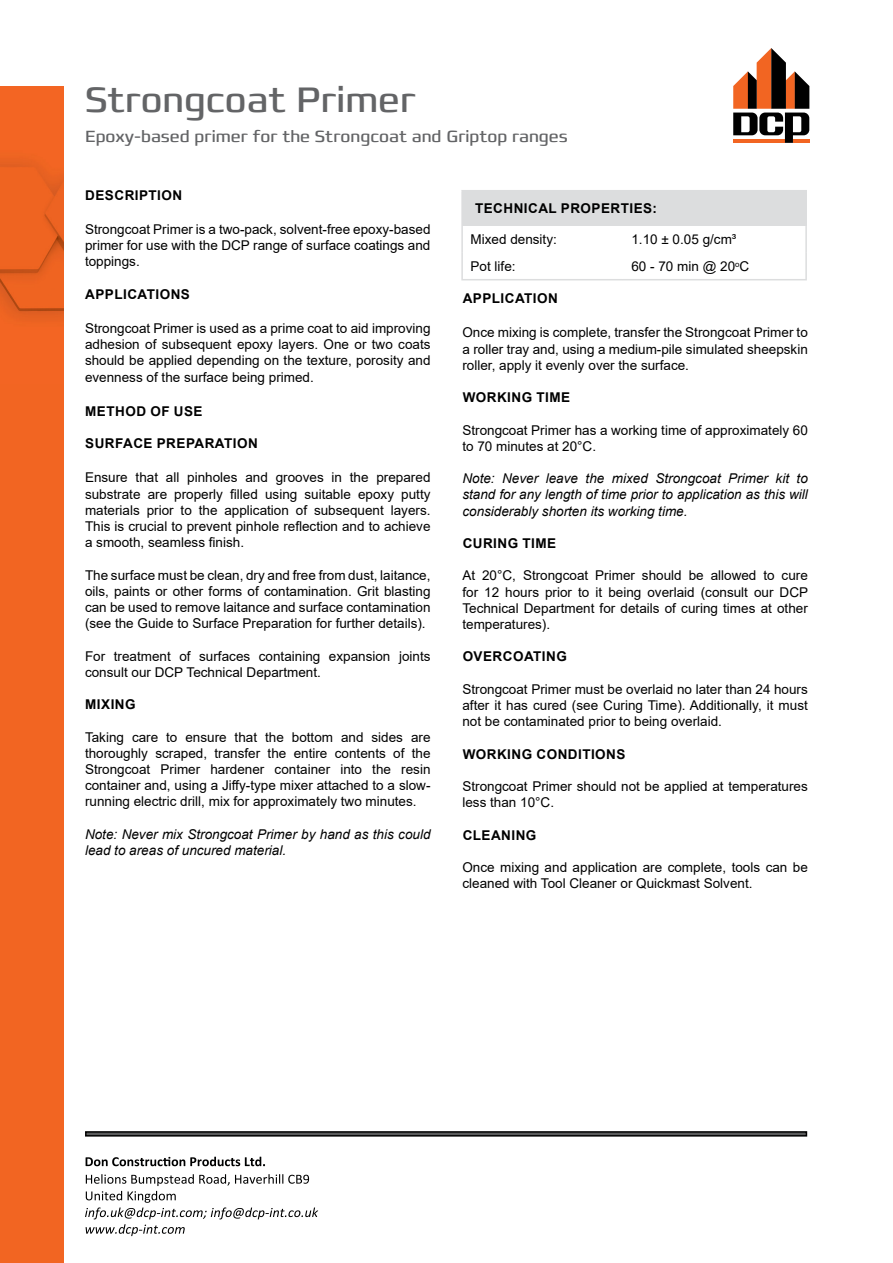
<style>
.page{position:relative;width:893px;height:1263px;background:#fff}
.page>*{position:absolute;margin:0;border:0;box-sizing:border-box;transform-origin:0 0}
.t1{font:36px "Francker CYR";color:#636466}
.t2{font:16.5px "Francker CYR";color:#636466}
.t3{font:13.5px/16.2px "Arial";color:#000;text-align:justify}
.t4{font:italic 13.5px/16.2px "Arial";color:#000}
.t5{font:700 13.5px "Arial";letter-spacing:.035em;color:#000}
</style>
<div class="page">
<svg style="left:86px;top:1157px;width:179px;height:9px"></svg>
<svg style="left:85px;top:1174px;width:233px;height:62px"></svg>
<div style="left:85px;top:1131px;width:722px;height:5px;border:2px solid #000"></div>
<div style="left:462px;top:191px;width:344px;height:35px;background:#dcddde"></div>
<hr style="left:461px;top:190px;width:162px;height:1px;background:#dcddde">
<hr style="left:461px;top:191px;width:2px;height:35px;background:#dcddde">
<hr style="left:623px;top:190px;width:184px;height:1px;background:#dcddde">
<hr style="left:805px;top:191px;width:2px;height:35px;background:#dcddde">
<hr style="left:461px;top:226px;width:2px;height:27px;background:#dcddde">
<hr style="left:805px;top:226px;width:2px;height:27px;background:#dcddde">
<hr style="left:461px;top:253px;width:2px;height:26px;background:#dcddde">
<hr style="left:805px;top:253px;width:2px;height:26px;background:#dcddde">
<hr style="left:461px;top:279px;width:162px;height:1px;background:#dcddde">
<hr style="left:623px;top:279px;width:184px;height:1px;background:#dcddde">
<svg style="left:733px;top:48px;width:76px;height:95px"></svg>
<div style="left:0;top:86px;width:64px;height:1177px;background:#f26522"></div>
<img style="left:0;top:161px;width:64px;height:158px">
<h1 class="t1" style="left:85px;top:77px;width:332px">Strongcoat Primer</h1>
<p class="t2" style="left:85px;top:126px;width:484px">Epoxy-based primer for the Strongcoat and Griptop ranges</p>
<p class="t5" style="left:85px;top:185px;width:98px">DESCRIPTION</p>
<p class="t3" style="left:85px;top:221px;width:347px">Strongcoat Primer is a two-pack, solvent-free epoxy-based primer for use with the DCP range of surface coatings and toppings.</p>
<p class="t5" style="left:85px;top:284px;width:106px">APPLICATIONS</p>
<p class="t3" style="left:85px;top:320px;width:347px">Strongcoat Primer is used as a prime coat to aid improving adhesion of subsequent epoxy layers. One or two coats should be applied depending on the texture, porosity and evenness of the surface being primed.</p>
<p class="t5" style="left:85px;top:401px;width:119px">METHOD OF USE</p>
<p class="t5" style="left:85px;top:434px;width:174px">SURFACE PREPARATION</p>
<p class="t3" style="left:85px;top:469px;width:347px">Ensure that all pinholes and grooves in the prepared substrate are properly filled using suitable epoxy putty materials prior to the application of subsequent layers.<br>This is crucial to prevent pinhole reflection and to achieve a smooth, seamless finish.</p>
<p class="t3" style="left:85px;top:567px;width:347px">The surface must be clean, dry and free from dust, laitance, oils, paints or other forms of contamination. Grit blasting can be used to remove laitance and surface contamination (see the Guide to Surface Preparation for further details).</p>
<p class="t3" style="left:85px;top:648px;width:347px">For treatment of surfaces containing expansion joints consult our DCP Technical Department.</p>
<p class="t5" style="left:85px;top:695px;width:52px">MIXING</p>
<p class="t3" style="left:85px;top:729px;width:347px">Taking care to ensure that the bottom and sides are thoroughly scraped, transfer the entire contents of the Strongcoat Primer hardener container into the resin container and, using a Jiffy-type mixer attached to a slow&shy;running electric drill, mix for approximately two minutes.</p>
<p class="t4" style="left:85px;top:826px;width:347px">Note: Never mix Strongcoat Primer by hand as this could lead to areas of uncured material.</p>
<p class="t5" style="left:475px;top:199px;width:183px">TECHNICAL PROPERTIES:</p>
<p class="t3" style="left:471px;top:231px;width:88px">Mixed density:</p>
<p class="t3" style="left:631px;top:231px;width:106px">1.10 ± 0.05 g/cm³</p>
<p class="t3" style="left:471px;top:258px;width:47px">Pot life:</p>
<p class="t3" style="left:631px;top:258px;width:119px">60 - 70 min @ 20<sup>o</sup>C</p>
<p class="t5" style="left:463px;top:289px;width:97px">APPLICATION</p>
<p class="t3" style="left:462px;top:324px;width:347px">Once mixing is complete, transfer the Strongcoat Primer to a roller tray and, using a medium-pile simulated sheepskin roller, apply it evenly over the surface.</p>
<p class="t5" style="left:463px;top:388px;width:109px">WORKING TIME</p>
<p class="t3" style="left:462px;top:422px;width:347px">Strongcoat Primer has a working time of approximately 60 to 70 minutes at 20°C.</p>
<p class="t4" style="left:462px;top:471px;width:347px;text-align:justify">Note: Never leave the mixed Strongcoat Primer kit to stand for any length of time prior to application as this will considerably shorten its working time.</p>
<p class="t5" style="left:463px;top:534px;width:95px">CURING TIME</p>
<p class="t3" style="left:462px;top:567px;width:347px">At 20°C, Strongcoat Primer should be allowed to cure for 12 hours prior to it being overlaid (consult our DCP Technical Department for details of curing times at other temperatures).</p>
<p class="t5" style="left:463px;top:647px;width:106px">OVERCOATING</p>
<p class="t3" style="left:462px;top:681px;width:347px">Strongcoat Primer must be overlaid no later than 24 hours after it has cured (see Curing Time). Additionally, it must not be contaminated prior to being overlaid.</p>
<p class="t5" style="left:463px;top:744px;width:164px">WORKING CONDITIONS</p>
<p class="t3" style="left:462px;top:778px;width:347px">Strongcoat Primer should not be applied at temperatures less than 10°C.</p>
<p class="t5" style="left:463px;top:825px;width:75px">CLEANING</p>
<p class="t3" style="left:462px;top:859px;width:347px">Once mixing and application are complete, tools can be cleaned with Tool Cleaner or Quickmast Solvent.</p>
</div>
